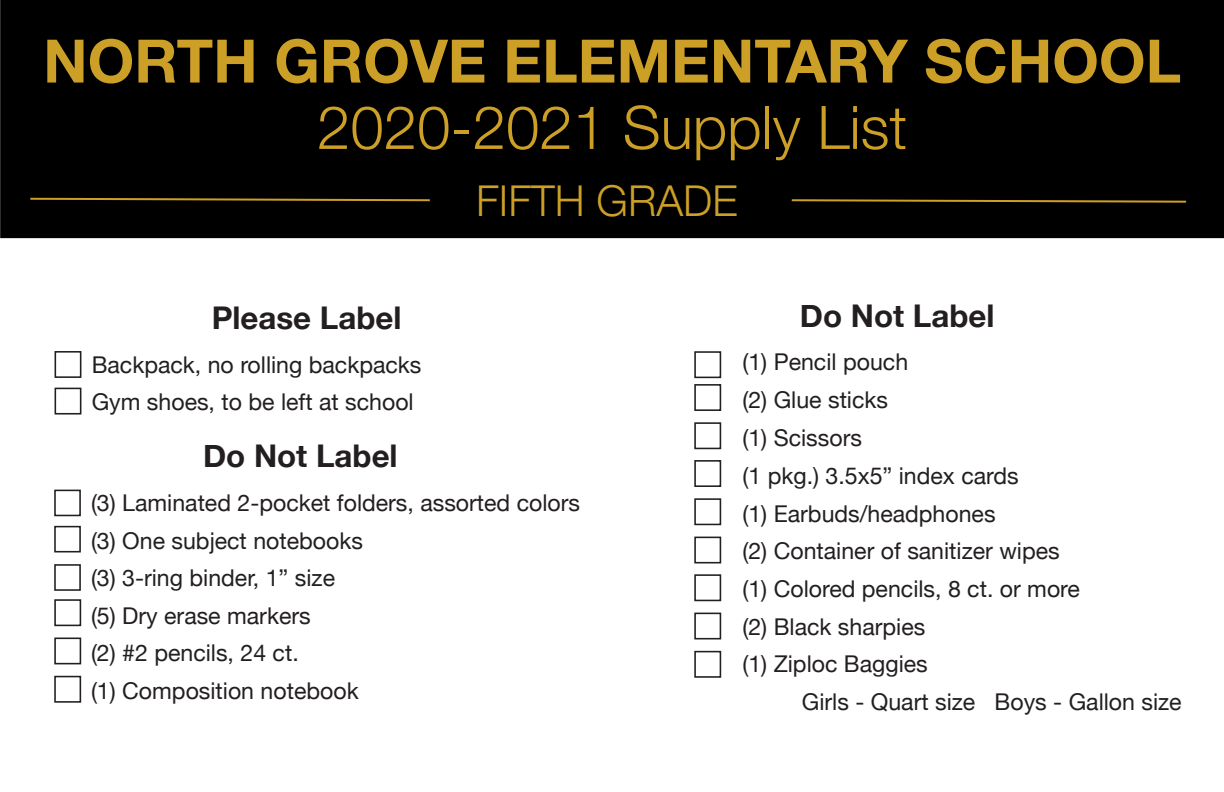
<style>
.page{position:relative;width:1224px;height:792px;background:#fff}
.page>*{position:absolute;margin:0;border:0;box-sizing:border-box;transform-origin:0 0}
.t1{font:700 60px "Helvetica Neue";color:#cc9f26}
.t2{font:300 60px "Helvetica Neue";color:#cc9f26}
.t3{font:300 42.6px "Helvetica Neue";color:#cc9f26}
.t4{font:700 31.2px "Helvetica Neue";color:#231f20}
.t5{font:23.2px/37.8px "Helvetica Neue";color:#231f20}
</style>
<div class="page">
<div style="left:0;top:0;width:1224px;height:238px;background:#000"></div>
<svg style="left:790px;top:198px;width:398px;height:6px;background:#43340c"></svg>
<svg style="left:28px;top:197px;width:404px;height:5px;background:#503e0e"></svg>
<div style="left:55px;top:351px;width:26px;height:27px;border:2px solid #231f20"></div>
<div style="left:55px;top:388px;width:26px;height:27px;border:2px solid #231f20"></div>
<div style="left:54px;top:490px;width:27px;height:26px;border:2px solid #231f20"></div>
<div style="left:54px;top:526px;width:27px;height:26px;border:2px solid #231f20"></div>
<div style="left:54px;top:564px;width:27px;height:27px;border:2px solid #231f20"></div>
<div style="left:694px;top:351px;width:27px;height:27px;border:2px solid #231f20"></div>
<div style="left:694px;top:384px;width:27px;height:27px;border:2px solid #231f20"></div>
<div style="left:694px;top:422px;width:27px;height:27px;border:2px solid #231f20"></div>
<div style="left:694px;top:460px;width:27px;height:27px;border:2px solid #231f20"></div>
<div style="left:694px;top:498px;width:27px;height:27px;border:2px solid #231f20"></div>
<div style="left:694px;top:537px;width:27px;height:26px;border:2px solid #231f20"></div>
<div style="left:694px;top:574px;width:27px;height:27px;border:2px solid #231f20"></div>
<div style="left:694px;top:613px;width:27px;height:26px;border:2px solid #231f20"></div>
<div style="left:694px;top:651px;width:27px;height:27px;border:2px solid #231f20"></div>
<div style="left:54px;top:599px;width:27px;height:27px;border:2px solid #231f20"></div>
<div style="left:54px;top:638px;width:27px;height:26px;border:2px solid #231f20"></div>
<div style="left:54px;top:676px;width:27px;height:27px;border:2px solid #231f20"></div>
<h1 class="t1" style="left:43px;top:14px;width:1140px">NORTH GROVE ELEMENTARY SCHOOL</h1>
<h1 class="t2" style="left:317px;top:79px;width:592px">2020-2021 Supply List</h1>
<h2 class="t3" style="left:476px;top:166px;width:263px">FIFTH GRADE</h2>
<h3 class="t4" style="left:212px;top:294px;width:191px">Please Label</h3>
<h3 class="t4" style="left:800px;top:292px;width:196px">Do Not Label</h3>
<p class="t5" style="left:92px;top:347px;width:331px">Backpack, no rolling backpacks<br>Gym shoes, to be left at school</p>
<p class="t5" style="left:742px;top:344px;width:339px">(1) Pencil pouch<br>(2) Glue sticks<br>(1) Scissors<br>(1 pkg.) 3.5x5” index cards<br>(1) Earbuds/headphones<br>(2) Container of sanitizer wipes (1) Colored pencils, 8 ct. or more (2) Black sharpies<br>(1) Ziploc Baggies</p>
<p class="t5" style="left:802px;top:684px;width:381px">Girls - Quart size Boys - Gallon size</p>
<h3 class="t4" style="left:203px;top:432px;width:196px">Do Not Label</h3>
<p class="t5" style="left:91px;top:485px;width:491px">(3) Laminated 2-pocket folders, assorted colors (3) One subject notebooks<br>(3) 3-ring binder, 1” size<br>(5) Dry erase markers<br>(2) #2 pencils, 24 ct.<br>(1) Composition notebook</p>
</div>
